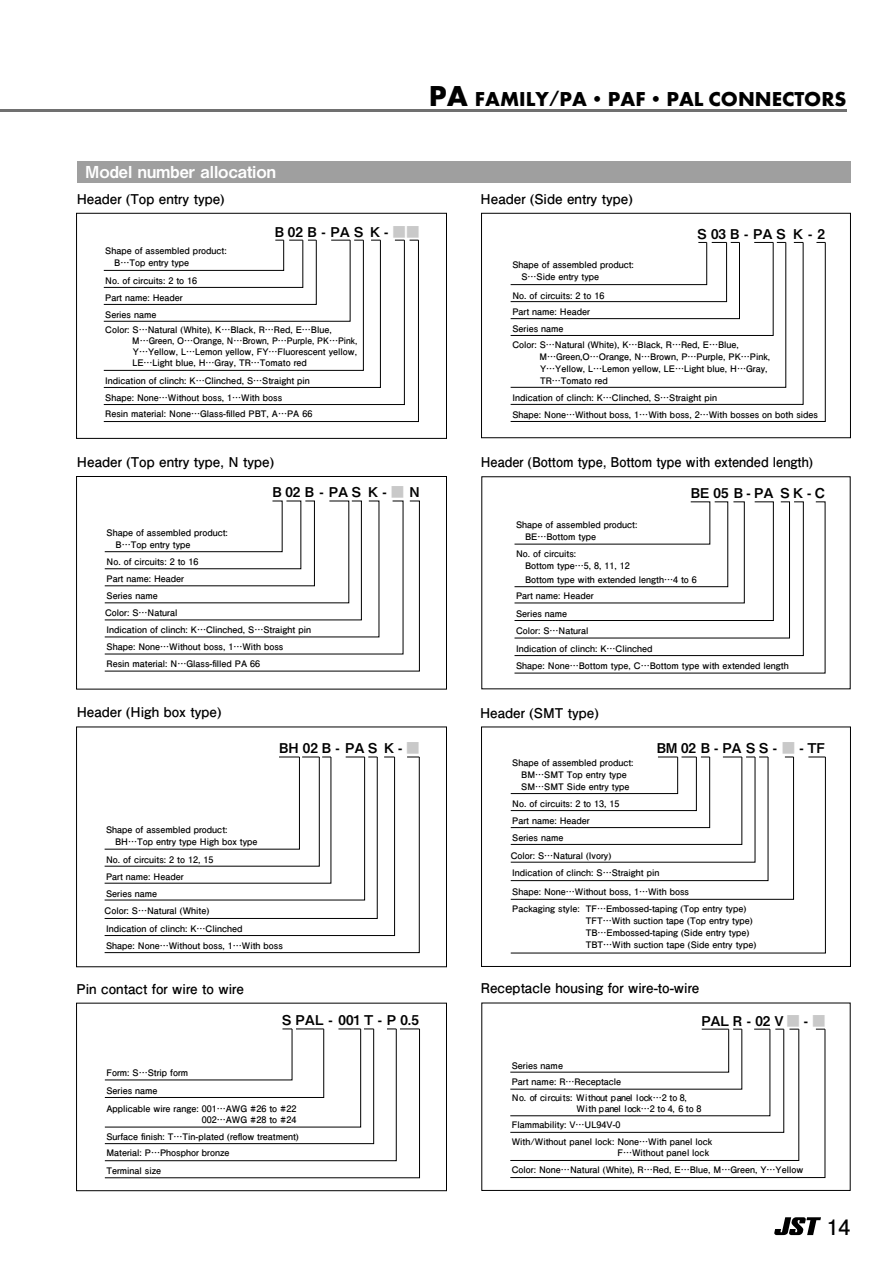
<style>
.page{position:relative;width:893px;height:1263px;background:#fff}
.page>*{position:absolute;margin:0;border:0;box-sizing:border-box;transform-origin:0 0}
.t1{font:700 21.3px "Futo Go B101 Pr 6 N";color:#000}
.t2{font:700 21px "Futura PT";color:#000}
.t3{font:16.5px "Midashi Go Pr 6 N MB31";color:#fff}
.t4{font:700 13.5px "Futo Go B101 Pr 6 N";color:#000}
.t5{font:13.5px "Midashi Go Pr 6 N MB31";color:#000}
.t6{font:700 13.5px "Futo Go B101 Pr 6 N";color:#000;scale:.95 1}
.t7{font:13.5px "Midashi Go Pr 6 N MB31";letter-spacing:-.02em;color:#000}
.t8{font:700 9px/12px "Futo Go B101 Pr 6 N";color:#000}
.t9{font:700 9px/10.8px "Futo Go B101 Pr 6 N";letter-spacing:.02em;color:#000}
.s1{font-size:30px}
.s2{font-family:"Midashi Go Pr 6 N MB31";font-weight:400}
.s3{color:#c9c9c9}
</style>
<div class="page">
<svg style="left:774px;top:1217px;width:47px;height:18px"></svg>
<div style="left:77px;top:162px;width:773px;height:21px;background:#9f9f9f"></div>
<hr style="left:0;top:109px;width:847px;height:3px;background:#707070">
<svg style="left:103px;top:240px;width:316px;height:182px"></svg>
<svg style="left:103px;top:240px;width:278px;height:148px"></svg>
<div style="left:76px;top:213px;width:371px;height:226px;border:1px solid #000"></div>
<svg style="left:510px;top:242px;width:316px;height:180px"></svg>
<svg style="left:510px;top:242px;width:294px;height:163px"></svg>
<svg style="left:510px;top:242px;width:276px;height:146px"></svg>
<div style="left:481px;top:213px;width:370px;height:225px;border:1px solid #000"></div>
<svg style="left:104px;top:500px;width:316px;height:172px"></svg>
<svg style="left:104px;top:500px;width:300px;height:155px"></svg>
<svg style="left:104px;top:500px;width:276px;height:137px"></svg>
<div style="left:76px;top:476px;width:371px;height:213px;border:1px solid #000"></div>
<svg style="left:514px;top:501px;width:312px;height:173px"></svg>
<svg style="left:514px;top:501px;width:290px;height:155px"></svg>
<svg style="left:104px;top:756px;width:316px;height:197px"></svg>
<svg style="left:104px;top:756px;width:291px;height:180px"></svg>
<svg style="left:407px;top:757px;width:12px;height:1px"></svg>
<svg style="left:104px;top:756px;width:274px;height:163px"></svg>
<div style="left:76px;top:727px;width:371px;height:240px;border:1px solid #000"></div>
<svg style="left:510px;top:756px;width:316px;height:198px"></svg>
<svg style="left:808px;top:757px;width:17px;height:1px"></svg>
<svg style="left:510px;top:756px;width:284px;height:144px"></svg>
<div style="left:481px;top:727px;width:370px;height:240px;border:1px solid #000"></div>
<svg style="left:104px;top:1028px;width:316px;height:150px"></svg>
<svg style="left:104px;top:1028px;width:315px;height:133px"></svg>
<div style="left:76px;top:1003px;width:371px;height:188px;border:1px solid #000"></div>
<svg style="left:510px;top:1028px;width:316px;height:150px"></svg>
<svg style="left:510px;top:1028px;width:289px;height:133px"></svg>
<div style="left:481px;top:1003px;width:369px;height:188px;border:1px solid #000"></div>
<h2 class="t2" style="left:429px;top:85px;width:419px"><span class="s1">PA</span> FAMILY<span class="s2">/</span>PA•PAF•PAL CONNECTORS</h2>
<h3 class="t3" style="left:85px;top:158px;width:193px">Model number allocation</h3>
<h3 class="t4" style="left:77px;top:188px;width:149px">Header (Top entry type)</h3>
<p class="t8" style="left:114px;top:245px;width:114px;text-indent:-9px">Shape of assembled product:<br>B…Top entry type</p>
<p class="t8" style="left:105px;top:275px;width:94px">No. of circuits: 2 to 16</p>
<p class="t8" style="left:105px;top:291px;width:79px">Part name: Header</p>
<p class="t8" style="left:105px;top:308px;width:53px">Series name</p>
<h3 class="t5" style="left:275px;top:221px;width:147px">B02B-PAS K-<span class="s3">■■</span></h3>
<p class="t8" style="left:132px;top:324px;width:227px;line-height:10.8px;text-indent:-27px">Color: S…Natural (White), K…Black, R…Red, E…Blue, M…Green, O…Orange, N…Brown, P…Purple, PK…Pink, Y…Yellow, L…Lemon yellow, FY…Fluorescent yellow, LE…Light blue, H…Gray, TR…Tomato red</p>
<p class="t8" style="left:105px;top:374px;width:206px">Indication of clinch: K…Clinched, S…Straight pin</p>
<p class="t8" style="left:105px;top:389px;width:209px;line-height:16.5px">Shape: None…Without boss, 1…With boss<br>Resin material: None…Glass-filled PBT, A…PA 66</p>
<h3 class="t4" style="left:77px;top:451px;width:199px">Header (Top entry type, N type)</h3>
<h3 class="t5" style="left:273px;top:481px;width:149px">B02 B-PAS K-<span class="s3">■</span>N</h3>
<p class="t8" style="left:116px;top:526px;width:114px;text-indent:-9px">Shape of assembled product:<br>B…Top entry type</p>
<p class="t8" style="left:105px;top:553px;width:208px;line-height:17.1px">No. of circuits: 2 to 16<br>Part name: Header<br>Series name<br>Color: S…Natural<br>Indication of clinch: K…Clinched, S…Straight pin<br>Shape: None…Without boss, 1…With boss<br>Resin material: N…Glass-filled PA 66</p>
<h3 class="t4" style="left:481px;top:188px;width:154px">Header (Side entry type)</h3>
<p class="t8" style="left:521px;top:258px;width:114px;text-indent:-9px">Shape of assembled product:<br>S…Side entry type</p>
<p class="t8" style="left:512px;top:289px;width:94px">No. of circuits: 2 to 16</p>
<p class="t8" style="left:512px;top:305px;width:79px">Part name: Header</p>
<p class="t8" style="left:512px;top:322px;width:53px">Series name</p>
<h3 class="t5" style="left:697px;top:223px;width:129px">S 03B-PAS K-2</h3>
<p class="t8" style="left:539px;top:338px;width:232px;text-indent:-27px">Color: S…Natural (White), K…Black, R…Red, E…Blue, M…Green,O…Orange, N…Brown, P…Purple, PK…Pink, Y…Yellow, L…Lemon yellow, LE…Light blue, H…Gray, TR…Tomato red</p>
<p class="t8" style="left:512px;top:391px;width:206px">Indication of clinch: K…Clinched, S…Straight pin</p>
<p class="t8" style="left:512px;top:408px;width:307px">Shape: None…Without boss, 1…With boss, 2…With bosses on both sides</p>
<h3 class="t6" style="left:481px;top:451px;width:351px">Header (Bottom type, Bottom type with extended length)</h3>
<h3 class="t5" style="left:691px;top:482px;width:136px">BE05 B-PA SK-C</h3>
<p class="t8" style="left:525px;top:518px;width:114px;text-indent:-9px">Shape of assembled product:<br>BE…Bottom type</p>
<p class="t8" style="left:525px;top:548px;width:106px;text-indent:-9px">No. of circuits:<br>Bottom type…5, 8, 11, 12</p>
<p class="t8" style="left:516px;top:571px;width:182px;line-height:16px">　Bottom type with extended length…4 to 6<br>Part name: Header</p>
<p class="t8" style="left:516px;top:604px;width:274px;line-height:17.5px">Series name<br>Color: S…Natural<br>Indication of clinch: K…Clinched<br>Shape: None…Bottom type, C…Bottom type with extended length</p>
<h3 class="t4" style="left:77px;top:701px;width:146px">Header (High box type)</h3>
<h3 class="t4" style="left:480px;top:702px;width:120px">Header (SMT type)</h3>
<h3 class="t5" style="left:279px;top:737px;width:142px">BH02 B- PAS K-<span class="s3">■</span></h3>
<p class="t8" style="left:115px;top:823px;width:144px;text-indent:-9px">Shape of assembled product:<br>BH…Top entry type High box type</p>
<p class="t8" style="left:106px;top:853px;width:109px">No. of circuits: 2 to 12, 15</p>
<p class="t8" style="left:512px;top:756px;width:123px;text-align:center">Shape of assembled product:<br>BM…SMT Top entry type<br>SM…SMT Side entry type</p>
<p class="t8" style="left:512px;top:798px;width:109px">No. of circuits: 2 to 13, 15</p>
<p class="t8" style="left:512px;top:814px;width:79px">Part name: Header</p>
<p class="t8" style="left:512px;top:831px;width:53px">Series name</p>
<p class="t8" style="left:511px;top:849px;width:102px">Color: S…Natural (Ivory)</p>
<h3 class="t7" style="left:657px;top:737px;width:170px">BM02B- PAS S-<span class="s3">■</span> - TF</h3>
<p class="t8" style="left:106px;top:870px;width:79px">Part name: Header</p>
<p class="t8" style="left:106px;top:887px;width:53px">Series name</p>
<p class="t8" style="left:105px;top:904px;width:106px">Color: S…Natural (White)</p>
<p class="t8" style="left:106px;top:922px;width:138px">Indication of clinch: K…Clinched</p>
<p class="t8" style="left:106px;top:939px;width:178px">Shape: None…Without boss, 1…With boss</p>
<h3 class="t4" style="left:77px;top:977px;width:169px">Pin contact for wire to wire</h3>
<h3 class="t5" style="left:282px;top:1009px;width:138px">S PAL - 001 T - P 0.5</h3>
<p class="t8" style="left:106px;top:1063px;width:83px;line-height:17.9px">Form: S…Strip form<br>Series name</p>
<p class="t8" style="left:106px;top:1127px;width:194px;line-height:16.6px">Surface finish: T…Tin-plated (reflow treatment)<br>Material: P…Phosphor bronze</p>
<p class="t8" style="left:106px;top:1164px;width:56px">Terminal size</p>
<p class="t8" style="left:106px;top:1103px;width:192px;line-height:10.8px;text-align:right">Applicable wire range: 001…AWG #26 to #22<br>002…AWG #28 to #24</p>
<p class="t8" style="left:512px;top:867px;width:149px">Indication of clinch: S…Straight pin</p>
<p class="t8" style="left:512px;top:883px;width:235px;line-height:17.4px">Shape: None…Without boss, 1…With boss<br>Packaging style: TF…Embossed-taping (Top entry type)</p>
<p class="t8" style="left:586px;top:915px;width:172px">TFT…With suction tape (Top entry type)<br>TB…Embossed-taping (Side entry type)<br>TBT…With suction tape (Side entry type)</p>
<h3 class="t4" style="left:481px;top:977px;width:220px">Receptacle housing for wire-to-wire</h3>
<h3 class="t5" style="left:702px;top:1010px;width:126px">PAL R - 02 V<span class="s3">■</span> - <span class="s3">■</span></h3>
<p class="t8" style="left:512px;top:1059px;width:53px">Series name</p>
<p class="t9" style="left:576px;top:1092px;width:127px;text-indent:-65px">No. of circuits: Without panel lock…2 to 8,<br>With panel lock…2 to 4, 6 to 8</p>
<p class="t8" style="left:512px;top:1116px;width:202px;line-height:17px">Flammability: V…UL94V-0<br>With/Without panel lock: None…With panel lock</p>
<p class="t8" style="left:512px;top:1143px;width:293px;line-height:17px;text-indent:106px">F…Without panel lock<br>Color: None…Natural (White), R…Red, E…Blue, M…Green, Y…Yellow</p>
<p class="t8" style="left:512px;top:1076px;width:111px">Part name: R…Receptacle</p>
<h1 class="t1" style="left:827px;top:1210px;width:25px">14</h1>
</div>
